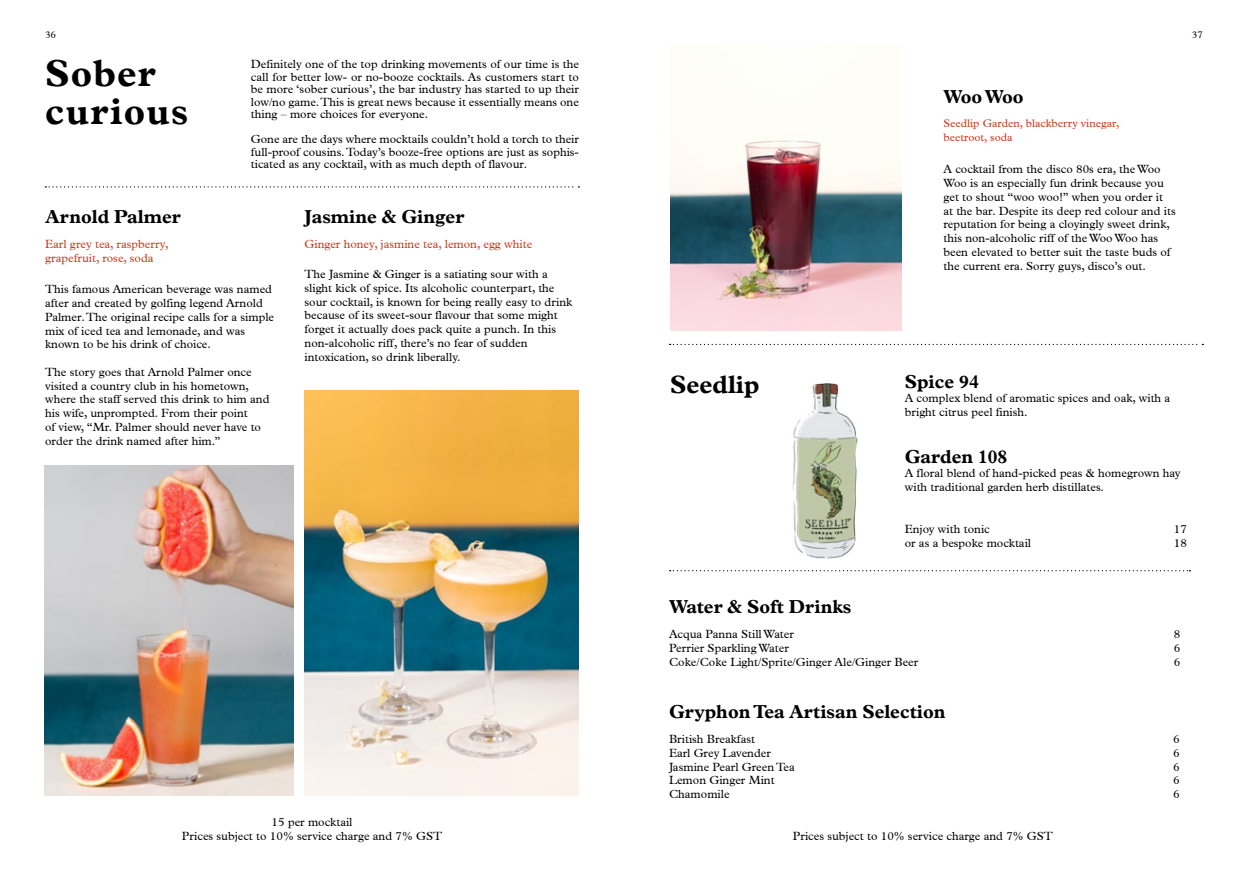
<style>
.page{position:relative;width:1248px;height:886px;background:#fff}
.page>*{position:absolute;margin:0;border:0;box-sizing:border-box;transform-origin:0 0}
.t1{font:700 37.5px/37.5px "Plantin";letter-spacing:.03em;color:#000}
.t2{font:700 25px "Plantin";color:#000}
.t3{font:700 18.75px "Plantin";color:#000}
.t4{font:11.88px/13.8px "Plantin";color:#000}
.t5{font:11.88px/13.8px "Plantin";color:#c9391c}
.t6{font:11.25px/13.8px "Plantin";color:#c9391c}
.t7{font:10px "Plantin";color:#000}
</style>
<div class="page">
<img style="left:670px;top:133px;width:231px;height:197px">
<img style="left:45px;top:465px;width:249px;height:330px">
<img style="left:304px;top:390px;width:275px;height:405px">
<img style="left:792px;top:383px;width:66px;height:176px">
<svg style="left:669px;top:570px;width:521px;height:1px"></svg>
<svg style="left:669px;top:344px;width:534px;height:1px"></svg>
<svg style="left:45px;top:186px;width:534px;height:1px"></svg>
<p class="t7" style="left:45px;top:31px;width:13px">36</p>
<p class="t7" style="left:1191px;top:31px;width:13px">37</p>
<h1 class="t1" style="left:45px;top:54px;width:145px">Sober curious</h1>
<p class="t4" style="left:251px;top:59px;width:329px;line-height:12.5px;text-align:justify">Definitely one of the top drinking movements of our time is the call for better low- or no-booze cocktails. As customers start to be more ‘sober curious’, the bar industry has started to up their low/no game. This is great news because it essentially means one thing – more choices for everyone.</p>
<p class="t4" style="left:251px;top:134px;width:329px;line-height:12.5px;text-align:justify">Gone are the days where mocktails couldn’t hold a torch to their full-proof cousins. Today’s booze-free options are just as sophis&shy;ticated as any cocktail, with as much depth of flavour.</p>
<h3 class="t3" style="left:45px;top:206px;width:137px">Arnold Palmer</h3>
<p class="t5" style="left:45px;top:238px;width:125px">Earl grey tea, raspberry, grapefruit, rose, soda</p>
<p class="t4" style="left:45px;top:283px;width:230px">This famous American beverage was named after and created by golfing legend Arnold Palmer. The original recipe calls for a simple mix of iced tea and lemonade, and was known to be his drink of choice.</p>
<p class="t4" style="left:45px;top:366px;width:226px">The story goes that Arnold Palmer once visited a country club in his hometown, where the staff served this drink to him and his wife, unprompted. From their point<br>of view, “Mr. Palmer should never have to order the drink named after him.”</p>
<h3 class="t3" style="left:304px;top:206px;width:161px">Jasmine &amp; Ginger</h3>
<p class="t5" style="left:304px;top:238px;width:229px">Ginger honey, jasmine tea, lemon, egg white</p>
<p class="t4" style="left:304px;top:268px;width:269px">The Jasmine &amp; Ginger is a satiating sour with a slight kick of spice. Its alcoholic counterpart, the sour cocktail, is known for being really easy to drink because of its sweet-sour flavour that some might forget it actually does pack quite a punch. In this non-alcoholic riff, there’s no fear of sudden intoxication, so drink liberally.</p>
<p class="t4" style="left:182px;top:816px;width:262px;text-align:center">15 per mocktail<br>Prices subject to 10% service charge and 7% GST</p>
<h3 class="t3" style="left:943px;top:86px;width:82px">Woo Woo</h3>
<p class="t6" style="left:943px;top:117px;width:177px">Seedlip Garden, blackberry vinegar, beetroot, soda</p>
<p class="t4" style="left:943px;top:163px;width:234px">A cocktail from the disco 80s era, the Woo Woo is an especially fun drink because you get to shout “woo woo!” when you order it<br>at the bar. Despite its deep red colour and its reputation for being a cloyingly sweet drink, this non-alcoholic riff of the Woo Woo has been elevated to better suit the taste buds of the current era. Sorry guys, disco’s out.</p>
<h2 class="t2" style="left:670px;top:370px;width:91px">Seedlip</h2>
<h3 class="t3" style="left:904px;top:371px;width:76px">Spice 94</h3>
<p class="t4" style="left:904px;top:392px;width:267px">A complex blend of aromatic spices and oak, with a bright citrus peel finish.</p>
<h3 class="t3" style="left:904px;top:446px;width:104px">Garden 108</h3>
<p class="t4" style="left:904px;top:467px;width:277px">A floral blend of hand-picked peas &amp; homegrown hay with traditional garden herb distillates.</p>
<p class="t4" style="left:904px;top:523px;width:128px">Enjoy with tonic<br>or as a bespoke mocktail</p>
<p class="t4" style="left:1173px;top:523px;width:15px">17<br>18</p>
<h3 class="t3" style="left:669px;top:596px;width:184px">Water &amp; Soft Drinks</h3>
<p class="t4" style="left:669px;top:628px;width:251px">Acqua Panna Still Water<br>Perrier Sparkling Water<br>Coke/Coke Light/Sprite/Ginger Ale/Ginger Beer</p>
<h3 class="t3" style="left:669px;top:701px;width:278px">Gryphon Tea Artisan Selection</h3>
<p class="t4" style="left:1173px;top:628px;width:8px;text-align:justify">8<br>6<br>6</p>
<p class="t4" style="left:669px;top:733px;width:127px">British Breakfast<br>Earl Grey Lavender<br>Jasmine Pearl Green Tea<br>Lemon Ginger Mint<br>Chamomile</p>
<p class="t4" style="left:1172px;top:733px;width:8px;text-align:justify">6<br>6<br>6<br>6<br>6</p>
<p class="t4" style="left:792px;top:830px;width:262px">Prices subject to 10% service charge and 7% GST</p>
</div>
